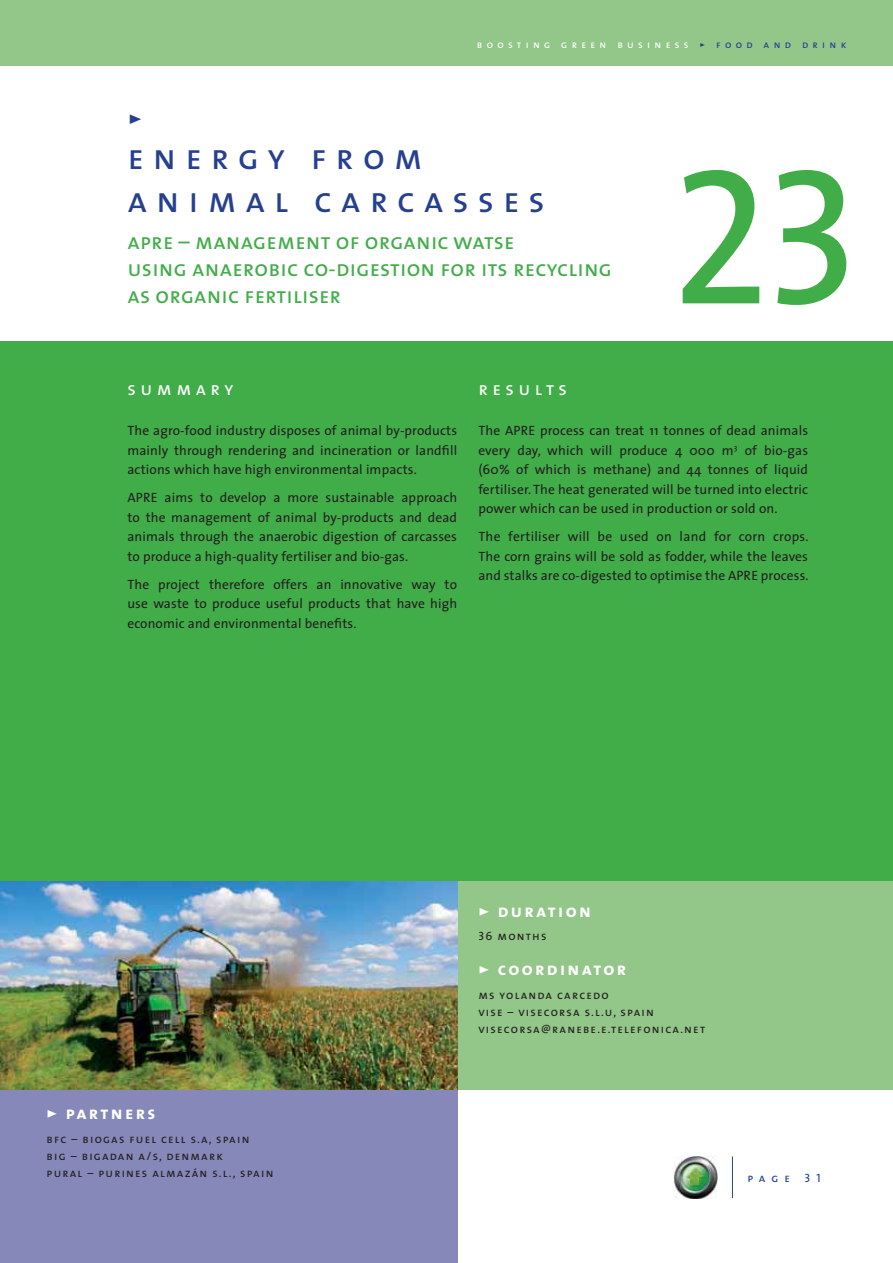
<style>
.page{position:relative;width:893px;height:1263px;background:#fff}
.page>*{position:absolute;margin:0;border:0;box-sizing:border-box;transform-origin:0 0}
.t1{font:195px "The Sans Caps";color:#41ad49}
.t2{font:36px/43.2px "The Sans Caps";letter-spacing:.25em;color:#25408e}
.t3{font:27px "The Sans Caps";color:#25408e}
.t4{font:22.5px/27px "The Sans Caps";letter-spacing:.01em;color:#41ad49}
.t5{font:18.75px "The Sans Caps";letter-spacing:.24em;color:#fff}
.t6{font:18px "The Sans Bold Caps";letter-spacing:.13em;color:#fff}
.t7{font:13.5px/19.5px "The Sans";letter-spacing:.01em;color:#231f20;text-align:justify}
.t8{font:12px/17.2px "The Sans Caps";letter-spacing:.1em;color:#231f20}
.t9{font:12px "The Sans Caps";letter-spacing:.495em;color:#25408e}
.t10{font:10.5px "The Sans Caps";letter-spacing:.41em;color:#fff}
.s1{color:#25408e}
</style>
<div class="page">
<div style="left:0;top:0;width:892px;height:65px;background:#93c689"></div>
<div style="left:0;top:342px;width:892px;height:748px;background:#41ad49"></div>
<div style="left:457px;top:882px;width:435px;height:208px;background:#93c689"></div>
<div style="left:0;top:1090px;width:457px;height:173px;background:#8788ba"></div>
<img style="left:0;top:882px;width:457px;height:208px">
<img style="left:674px;top:1156px;width:43px;height:43px">
<hr style="left:732px;top:1156px;width:1px;height:42px;background:#25408e">
<h3 class="t3" style="left:127px;top:102px;width:16px">&gt;</h3>
<p class="t10" style="left:477px;top:38px;width:371px">boosting green business <span class="s1">&gt; food and drink</span></p>
<h2 class="t2" style="left:127px;top:135px;width:419px">energy from animal carcasses</h2>
<h3 class="t4" style="left:127px;top:228px;width:486px">apre – management of organic watse<br>using anaerobic co-digestion for its recycling as organic fertiliser</h3>
<h1 class="t1" style="left:671px;top:122px;width:193px">23</h1>
<h3 class="t5" style="left:127px;top:377px;width:107px">summary</h3>
<p class="t7" style="left:127px;top:422px;width:331px">The agro-food industry disposes of animal by-products mainly through rendering and incineration or landfill actions which have high environmental impacts.</p>
<p class="t7" style="left:127px;top:489px;width:331px">APRE aims to develop a more sustainable approach to the management of animal by-products and dead animals through the anaerobic digestion of carcasses to produce a high-quality fertiliser and bio-gas.</p>
<p class="t7" style="left:127px;top:576px;width:331px">The project therefore offers an innovative way to use waste to produce useful products that have high economic and environmental benefits.</p>
<h3 class="t5" style="left:478px;top:377px;width:90px">results</h3>
<p class="t7" style="left:478px;top:422px;width:331px">The APRE process can treat 11 tonnes of dead animals every day, which will produce 4 000 m<sup>3</sup> of bio-gas (60% of which is methane) and 44 tonnes of liquid fertiliser. The heat generated will be turned into electric power which can be used in production or sold on.</p>
<p class="t7" style="left:478px;top:528px;width:332px">The fertiliser will be used on land for corn crops.<br>The corn grains will be sold as fodder, while the leaves and stalks are co-digested to optimise the APRE process.</p>
<h3 class="t6" style="left:47px;top:1102px;width:110px">&gt; partners</h3>
<p class="t8" style="left:47px;top:1130px;width:228px">bfc – biogas fuel cell s.a, spain<br>big – bigadan a/s, denmark<br>pural – purines almazán s.l., spain</p>
<h3 class="t6" style="left:478px;top:900px;width:114px">&gt; duration</h3>
<p class="t8" style="left:478px;top:927px;width:70px">36 months</p>
<h3 class="t6" style="left:478px;top:958px;width:149px">&gt; coordinator</h3>
<p class="t8" style="left:478px;top:986px;width:228px">ms yolanda carcedo<br>vise – visecorsa s.l.u, spain visecorsa@ranebe.e.telefonica.net</p>
<p class="t9" style="left:747px;top:1170px;width:75px">page 31</p>
</div>
